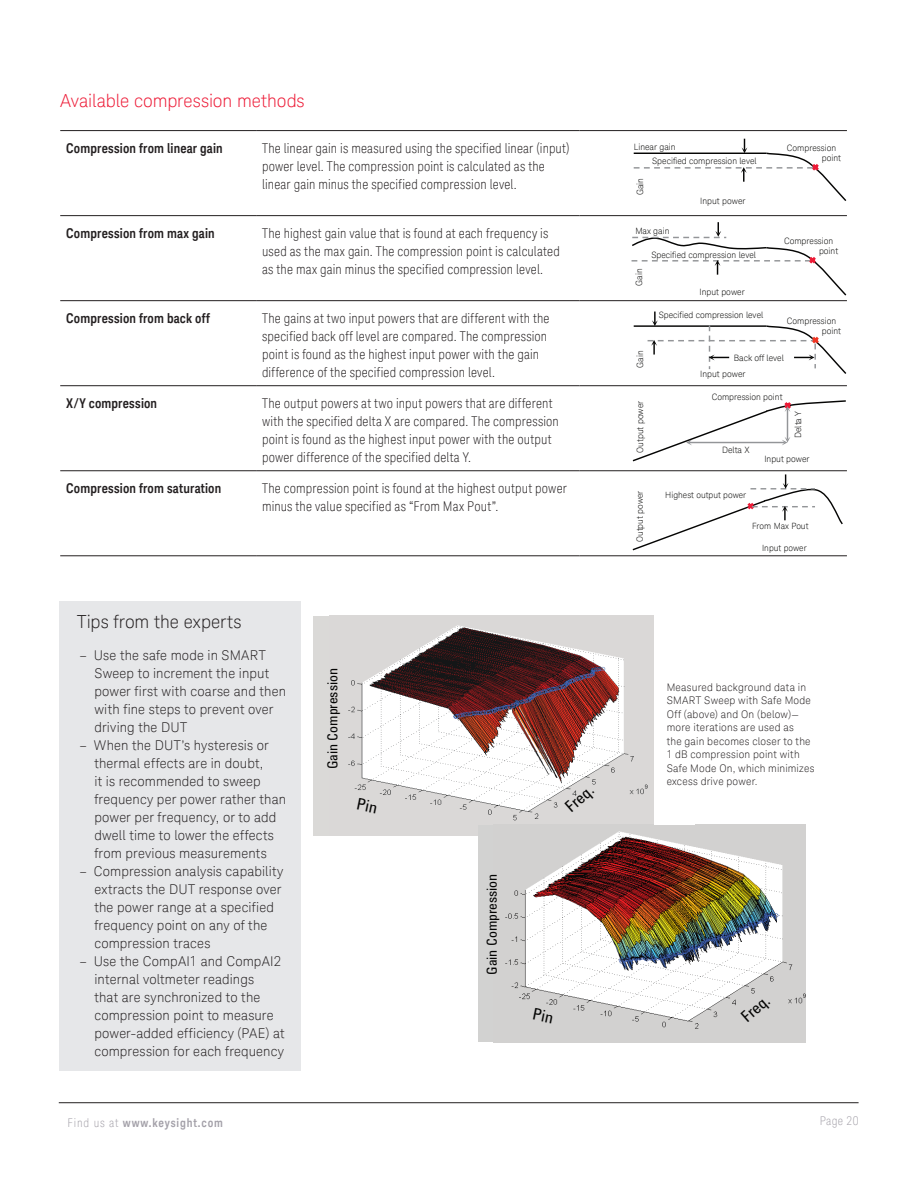
<style>
.page{position:relative;width:918px;height:1188px;background:#fff}
.page>*{position:absolute;margin:0;border:0;box-sizing:border-box;transform-origin:0 0}
.K_Heading_2{font:300 18px "Keysight Sans";letter-spacing:-.005em;color:#ed1a36}
.K_Heading_3{font:300 18px "Keysight Sans";color:#231f20}
.t1{font:16.65px "Agilent Condensed CFF";color:#050504}
.t2{font:14.25px "Agilent Condensed CFF";color:#050504}
.K_Table_Text{font:300 condensed 13.5px/18px "Keysight Sans";letter-spacing:.01em;color:#231f20}
.t3{font:300 13.5px/18px "Keysight Sans";letter-spacing:.01em;color:#231f20}
.K_Table_Heading_1{font:700 13.5px "Keysight Sans Condensed";letter-spacing:.01em;color:#231f20}
.t4{font:700 12px "Keysight Sans Condensed";letter-spacing:.07em;color:#a4a1a9}
.t5{font:300 condensed 12px "Keysight Sans";letter-spacing:.03em;color:#a4a1a9}
.K_Captions{font:300 10.5px/13.5px "Keysight Sans";letter-spacing:.02em;color:#231f20}
.t6{font:300 8.7px/10.2px "Keysight Sans";color:#050504}
.t7{font:300 8.55px "Keysight Sans";color:#050504}
.s1{font-family:"Keysight Sans";font-weight:300;font-stretch:condensed}
</style>
<div class="page">
<svg style="left:632px;top:474px;width:211px;height:77px"></svg>
<svg style="left:632px;top:400px;width:214px;height:62px"></svg>
<hr style="left:634px;top:325px;width:132px;height:2px;background:#050504">
<svg style="left:648px;top:312px;width:199px;height:62px"></svg>
<svg style="left:631px;top:222px;width:216px;height:74px"></svg>
<svg style="left:634px;top:139px;width:213px;height:62px"></svg>
<div style="left:313px;top:616px;width:39px;height:219px;background:#dad9d7"></div>
<img style="left:348px;top:616px;width:306px;height:219px">
<div style="left:478px;top:825px;width:41px;height:217px;background:#d2d2d1"></div>
<img style="left:505px;top:825px;width:301px;height:217px">
<div style="left:60px;top:602px;width:241px;height:469px;background:#e6e7e9"></div>
<hr style="left:60px;top:215px;width:196px;height:1px;background:#231f20">
<hr style="left:256px;top:215px;width:323px;height:1px;background:#231f20">
<hr style="left:579px;top:215px;width:268px;height:1px;background:#231f20">
<hr style="left:60px;top:300px;width:196px;height:1px;background:#231f20">
<hr style="left:256px;top:300px;width:323px;height:1px;background:#231f20">
<hr style="left:579px;top:300px;width:268px;height:1px;background:#231f20">
<hr style="left:60px;top:385px;width:196px;height:1px;background:#231f20">
<hr style="left:256px;top:385px;width:323px;height:1px;background:#231f20">
<hr style="left:579px;top:385px;width:268px;height:1px;background:#231f20">
<hr style="left:60px;top:130px;width:196px;height:1px;background:#231f20">
<hr style="left:256px;top:130px;width:323px;height:1px;background:#231f20">
<hr style="left:579px;top:130px;width:268px;height:1px;background:#231f20">
<hr style="left:60px;top:470px;width:196px;height:1px;background:#231f20">
<hr style="left:256px;top:470px;width:323px;height:1px;background:#231f20">
<hr style="left:579px;top:470px;width:268px;height:1px;background:#231f20">
<hr style="left:60px;top:555px;width:196px;height:1px;background:#231f20">
<hr style="left:256px;top:555px;width:323px;height:1px;background:#231f20">
<hr style="left:579px;top:555px;width:268px;height:1px;background:#231f20">
<hr style="left:59px;top:1102px;width:800px;height:1px;background:#231f20">
<svg style="left:357px;top:798px;width:20px;height:15px"></svg>
<svg style="left:533px;top:1008px;width:20px;height:15px"></svg>
<p class="K_Heading_2" style="left:60px;top:90px;width:246px">Available compression methods</p>
<p class="K_Table_Heading_1" style="left:66px;top:140px;width:158px">Compression from linear gain</p>
<p class="K_Table_Text" style="left:262px;top:139px;width:309px">The linear gain is measured using the specified linear (input) power level. The compression point is calculated as the linear gain minus the specified compression level.</p>
<p class="K_Table_Heading_1" style="left:66px;top:225px;width:150px">Compression from max gain</p>
<p class="K_Table_Text" style="left:262px;top:224px;width:299px">The highest gain value that is found at each frequency is used as the max gain. The compression point is calculated as the max gain minus the specified compression level.</p>
<p class="K_Table_Heading_1" style="left:66px;top:310px;width:145px">Compression from back off</p>
<p class="K_Table_Text" style="left:262px;top:310px;width:289px">The gains at two input powers that are different with the specified back off level are compared. The compression point is found as the highest input power with the gain difference of the specified compression level.</p>
<p class="K_Table_Heading_1" style="left:66px;top:395px;width:92px">X/Y compression</p>
<p class="K_Table_Text" style="left:262px;top:395px;width:298px">The output powers at two input powers that are different with the specified delta X are compared. The compression point is found as the highest input power with the output power difference of the specified delta Y.</p>
<p class="K_Table_Heading_1" style="left:66px;top:480px;width:157px">Compression from saturation</p>
<p class="K_Table_Text" style="left:262px;top:480px;width:306px">The compression point is found at the highest output power minus the value specified as “From Max Pout”.</p>
<p class="K_Heading_3" style="left:77px;top:611px;width:166px">Tips from the experts</p>
<p class="t3" style="left:94px;top:646px;width:193px;text-indent:-15px">– Use the safe mode in SMART<br>Sweep to increment the input power first with coarse and then with fine steps to prevent over driving the DUT</p>
<p class="t3" style="left:94px;top:736px;width:193px;text-indent:-15px">– When the DUT’s hysteresis or thermal effects are in doubt,<br>it is recommended to sweep frequency per power rather than power per frequency, or to add dwell time to lower the effects from previous measurements</p>
<p class="t3" style="left:94px;top:862px;width:191px;text-indent:-15px">– Compression analysis capability extracts the DUT response over the power range at a specified frequency point on any of the compression traces</p>
<p class="t3" style="left:94px;top:952px;width:192px;text-indent:-15px">– Use the CompAI1 and CompAI2 internal voltmeter readings<br>that are synchronized to the compression point to measure power-added efficiency (PAE) at compression for each frequency</p>
<p class="t2" style="left:322px;top:769px;width:103px;rotate:-90deg">Gain Compression</p>
<p class="t2" style="left:481px;top:975px;width:103px;rotate:-90deg">Gain Compression</p>
<p class="t1" style="left:559px;top:799px;width:33px;rotate:-41deg">Freq.</p>
<p class="t6" style="left:652px;top:140px;width:106px;line-height:13.8px;text-indent:-18px">Linear gain<br>Specified compression level</p>
<p class="t6" style="left:822px;top:143px;width:21px;text-indent:-35px">Compression point</p>
<p class="t6" style="left:635px;top:195px;width:19px;rotate:-90deg">Gain</p>
<p class="t6" style="left:635px;top:226px;width:36px">Max gain</p>
<p class="t6" style="left:700px;top:196px;width:47px">Input power</p>
<p class="t6" style="left:634px;top:286px;width:19px;rotate:-90deg">Gain</p>
<p class="t6" style="left:651px;top:250px;width:106px">Specified compression level</p>
<p class="t6" style="left:699px;top:287px;width:47px">Input power</p>
<p class="t6" style="left:659px;top:309px;width:106px">Specified compression level</p>
<p class="t6" style="left:819px;top:236px;width:21px;text-indent:-35px">Compression point</p>
<p class="t6" style="left:822px;top:316px;width:21px;text-indent:-35px">Compression point</p>
<p class="t6" style="left:635px;top:368px;width:19px;rotate:-90deg">Gain</p>
<p class="t6" style="left:734px;top:352px;width:52px">Back off level</p>
<p class="t6" style="left:635px;top:453px;width:54px;rotate:-90deg">Output power</p>
<p class="t7" style="left:635px;top:542px;width:53px;rotate:-90deg">Output power</p>
<p class="t6" style="left:700px;top:369px;width:47px">Input power</p>
<p class="t6" style="left:712px;top:392px;width:72px">Compression point</p>
<p class="t6" style="left:722px;top:445px;width:29px">Delta X</p>
<p class="t6" style="left:793px;top:438px;width:28px;rotate:-90deg">Delta Y</p>
<p class="t7" style="left:665px;top:490px;width:82px">Highest output power</p>
<p class="t6" style="left:764px;top:454px;width:47px">Input power</p>
<p class="t7" style="left:752px;top:521px;width:58px">From Max Pout</p>
<p class="t7" style="left:762px;top:543px;width:46px">Input power</p>
<p class="K_Captions" style="left:667px;top:680px;width:149px">Measured background data in<br>SMART Sweep with Safe Mode<br>Off (above) and On (below)— more iterations are used as<br>the gain becomes closer to the<br>1 dB compression point with<br>Safe Mode On, which minimizes excess drive power.</p>
<p class="t1" style="left:735px;top:1009px;width:33px;rotate:-41deg">Freq.</p>
<p class="t4" style="left:68px;top:1116px;width:157px"><span class="s1">Find us at</span> www.keysight.com</p>
<p class="t5" style="left:820px;top:1114px;width:40px">Page 20</p>
</div>
